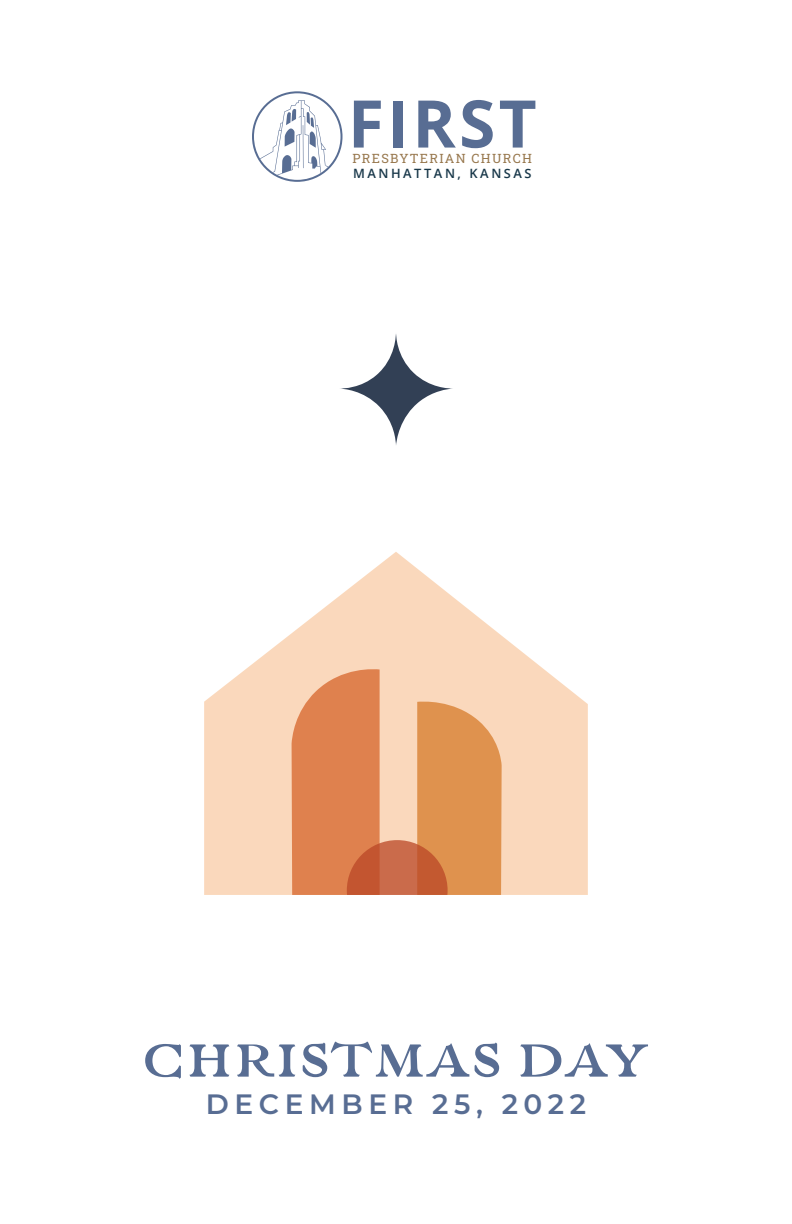
<style>
.page{position:relative;width:792px;height:1224px;background:#fff}
.page>*{position:absolute;margin:0;border:0;box-sizing:border-box;transform-origin:0 0}
.t1{font:700 65.8px "Open Sans";letter-spacing:.05em;color:#586d93}
.t2{font:54px "Moccha";letter-spacing:.05em;color:#586d93}
.t3{font:600 28px "Montserrat";letter-spacing:.2em;color:#586d93}
.t4{font:12.8px "Roboto Slab";letter-spacing:.1em;color:#97774d}
.t5{font:600 12.8px "Open Sans";letter-spacing:.2em;color:#19384a}
</style>
<div class="page">
<svg style="left:252px;top:91px;width:91px;height:91px"></svg>
<svg style="left:204px;top:552px;width:384px;height:343px;fill:#fad8bc"></svg>
<svg style="left:292px;top:669px;width:210px;height:226px;background:#e39867"></svg>
<svg style="left:340px;top:334px;width:113px;height:111px"></svg>
<h1 class="t1" style="left:348px;top:77px;width:190px">FIRST</h1>
<p class="t4" style="left:353px;top:150px;width:181px">PRESBYTERIAN CHURCH</p>
<p class="t5" style="left:353px;top:165px;width:180px">MANHATTAN, KANSAS</p>
<h2 class="t2" style="left:143px;top:1031px;width:507px">CHRISTMAS DAY</h2>
<h3 class="t3" style="left:206px;top:1084px;width:382px">DECEMBER 25, 2022</h3>
</div>
